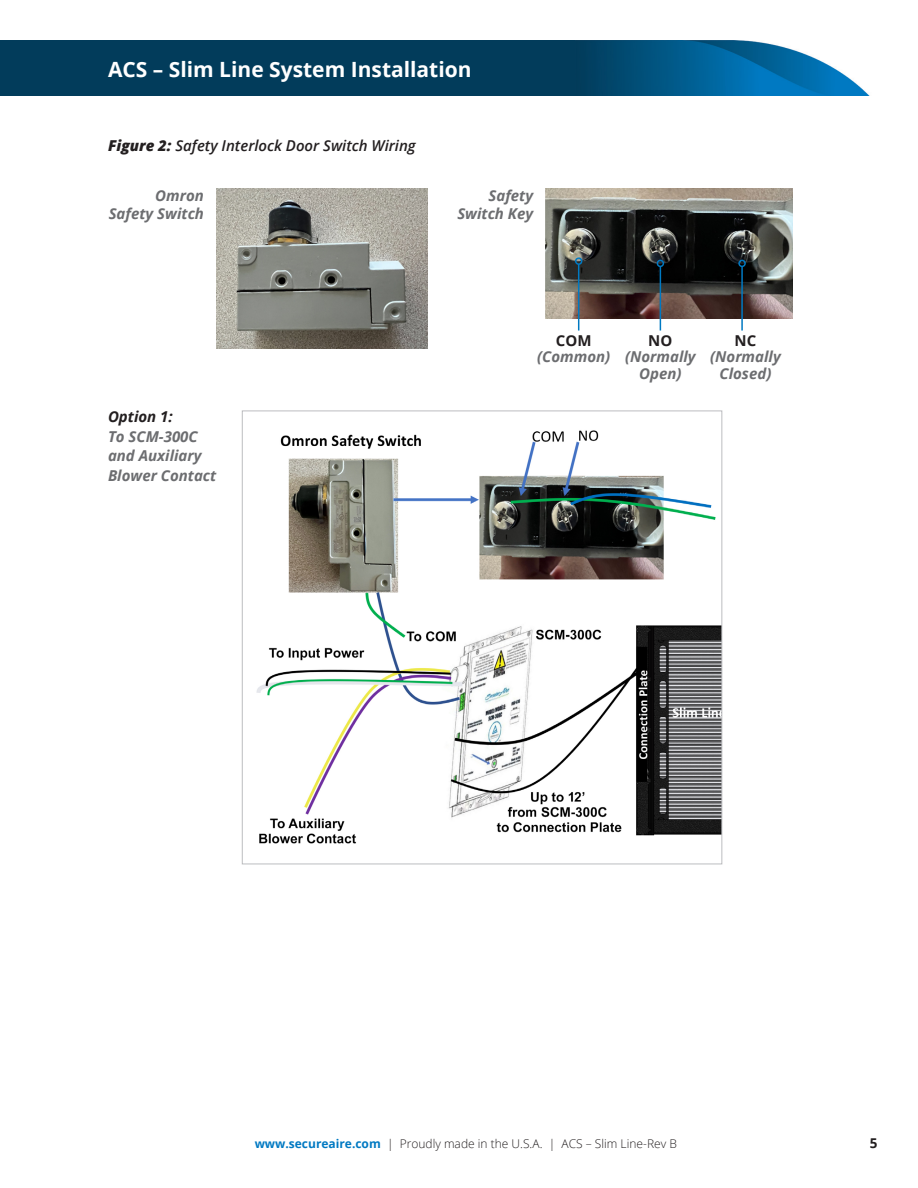
<style>
.page{position:relative;width:918px;height:1188px;background:#fff}
.page>*{position:absolute;margin:0;border:0;box-sizing:border-box;transform-origin:0 0}
.t1{font:700 21px "Open Sans";color:#fff}
.Body_Copy{font:italic 700 15px/19.5px "Open Sans";color:#6c6d70;text-align:right}
.Body_Copy-2{font:italic 600 15px "Open Sans";color:#231f20}
.Body_Copy-3{font:700 15px "Open Sans";color:#231f20}
.t2{font:700 13.5px "Open Sans";color:#231f20}
.t3{font:300 12px "Open Sans";color:#231f20}
.s1{font-weight:800}
.s2{color:#231f20}
.s3{font-weight:700;color:#0079c2}
</style>
<div class="page">
<div style="left:0;top:40px;width:656px;height:56px;background:#023c5b"></div>
<img style="left:598px;top:40px;width:272px;height:56px">
<img style="left:216px;top:189px;width:212px;height:160px">
<img style="left:256px;top:430px;width:464px;height:414px">
<img style="left:545px;top:189px;width:247px;height:130px">
<hr style="left:578px;top:264px;width:1px;height:67px;background:#0079c2">
<div style="left:575px;top:257px;width:7px;height:8px;border:2px solid #0079c2;border-radius:50%"></div>
<hr style="left:660px;top:266px;width:1px;height:65px;background:#0079c2">
<div style="left:657px;top:260px;width:7px;height:7px;border:2px solid #0079c2;border-radius:50%"></div>
<hr style="left:741px;top:266px;width:2px;height:65px;background:#0079c2">
<div style="left:738px;top:260px;width:8px;height:7px;border:2px solid #0079c2;border-radius:50%"></div>
<p class="t1" style="left:108px;top:54px;width:365px">ACS – Slim Line System Installation</p>
<p class="Body_Copy-2" style="left:108px;top:135px;width:309px"><span class="s1">Figure 2:</span> Safety Interlock Door Switch Wiring</p>
<p class="Body_Copy" style="left:109px;top:186px;width:97px;line-height:18px">Omron<br>Safety Switch</p>
<p class="Body_Copy" style="left:457px;top:186px;width:77px;line-height:18px">Safety<br>Switch Key</p>
<p class="Body_Copy" style="left:108px;top:407px;width:110px;text-align:left"><span class="s2">Option 1:<br></span>To SCM-300C and Auxiliary<br>Blower Contact</p>
<p class="Body_Copy-3" style="left:556px;top:330px;width:37px">COM</p>
<p class="Body_Copy" style="left:537px;top:347px;width:75px">(Common)</p>
<p class="Body_Copy-3" style="left:648px;top:330px;width:26px">NO</p>
<p class="Body_Copy" style="left:625px;top:348px;width:72px;line-height:16.5px;text-align:center">(Normally<br>Open)</p>
<p class="Body_Copy-3" style="left:735px;top:330px;width:23px">NC</p>
<p class="Body_Copy" style="left:710px;top:348px;width:72px;line-height:16.5px;text-align:center">(Normally<br>Closed)</p>
<p class="t3" style="left:255px;top:1135px;width:424px"><span class="s3">www.secureaire.com</span> | Proudly made in the U.S.A. | ACS – Slim Line-Rev B</p>
<p class="t2" style="left:870px;top:1133px;width:9px">5</p>
</div>
